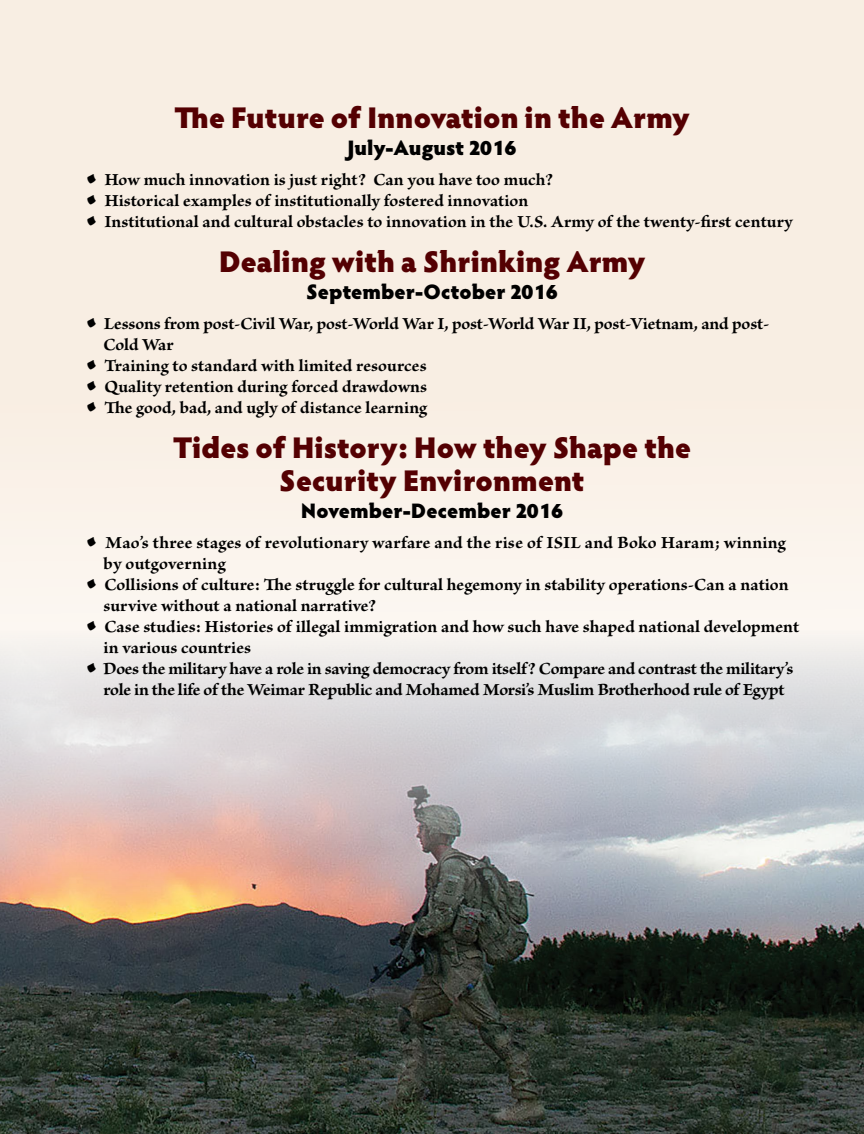
<style>
.page{position:relative;width:864px;height:1134px;background:#f8eee3}
.page>*{position:absolute;margin:0;border:0;box-sizing:border-box;transform-origin:0 0}
.t1{font:900 30px/33px "Hypatia Sans Pro";color:#540002;text-align:center}
.t2{font:900 21px "Hypatia Sans Pro";color:#000}
.t3{font:700 18px/21px "Brioso Pro";color:#000}
.s1{font-size:31.5px}
</style>
<div class="page">
<img style="left:0;top:630px;width:864px;height:504px">
<h1 class="t1" style="left:174px;top:99px;width:517px">The Future of Innovation in the Army</h1>
<p class="t2" style="left:347px;top:132px;width:171px">July-August 2016</p>
<p class="t3" style="left:86px;top:169px;width:469px"><span class="s1">•</span> How much innovation is just right? Can you have too much?</p>
<p class="t3" style="left:86px;top:190px;width:444px"><span class="s1">•</span> Historical examples of institutionally fostered innovation</p>
<p class="t3" style="left:86px;top:211px;width:709px"><span class="s1">•</span> Institutional and cultural obstacles to innovation in the U.S. Army of the twenty-first century</p>
<h1 class="t1" style="left:219px;top:243px;width:428px">Dealing with a Shrinking Army</h1>
<p class="t2" style="left:306px;top:276px;width:253px">September-October 2016</p>
<p class="t3" style="left:103px;top:313px;width:667px;text-indent:-18px"><span class="s1">•</span> Lessons from post-Civil War, post-World War I, post-World War II, post-Vietnam, and post-<br>Cold War</p>
<p class="t3" style="left:86px;top:355px;width:343px"><span class="s1">•</span> Training to standard with limited resources</p>
<p class="t3" style="left:86px;top:376px;width:343px"><span class="s1">•</span> Quality retention during forced drawdowns</p>
<p class="t3" style="left:86px;top:397px;width:343px"><span class="s1">•</span> The good, bad, and ugly of distance learning</p>
<h1 class="t1" style="left:173px;top:429px;width:520px">Tides of History: How they Shape the<br>Security Environment</h1>
<p class="t2" style="left:301px;top:495px;width:264px">November-December 2016</p>
<p class="t3" style="left:103px;top:532px;width:684px;text-indent:-18px"><span class="s1">•</span> Mao’s three stages of revolutionary warfare and the rise of ISIL and Boko Haram; winning by outgoverning</p>
<p class="t3" style="left:103px;top:574px;width:687px;text-indent:-18px"><span class="s1">•</span> Collisions of culture: The struggle for cultural hegemony in stability operations-Can a nation survive without a national narrative?</p>
<p class="t3" style="left:103px;top:616px;width:697px;text-indent:-18px"><span class="s1">•</span> Case studies: Histories of illegal immigration and how such have shaped national development in various countries</p>
<p class="t3" style="left:86px;top:658px;width:709px;text-align:center"><span class="s1">•</span> Does the military have a role in saving democracy from itself? Compare and contrast the military’s role in the life of the Weimar Republic and Mohamed Morsi’s Muslim Brotherhood rule of Egypt</p>
</div>
